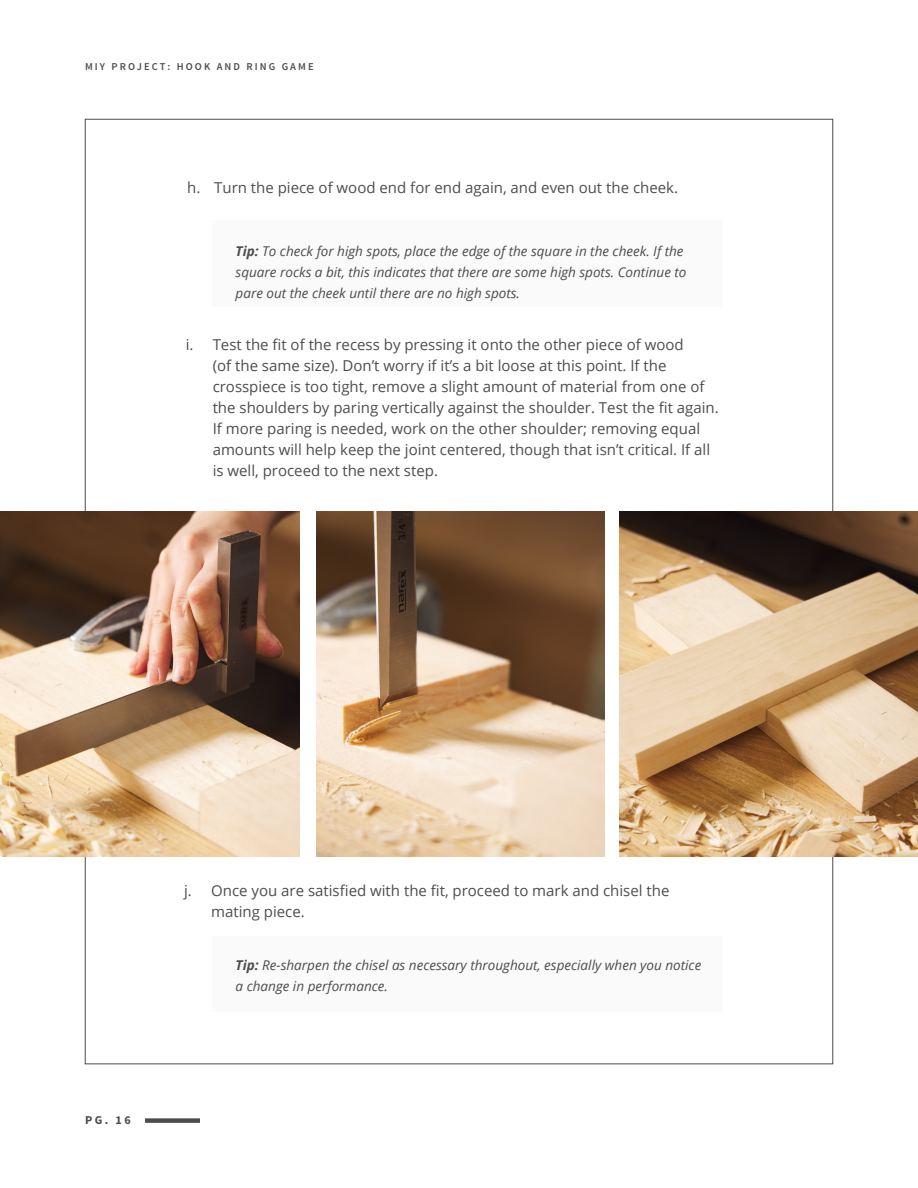
<style>
.page{position:relative;width:918px;height:1188px;background:#fff}
.page>*{position:absolute;margin:0;border:0;box-sizing:border-box;transform-origin:0 0}
.t1{font:15px/21px "Open Sans";color:#4d4c4f}
.Tips{font:italic 13.5px/21px "Open Sans";color:#4d4c4f}
.t2{font:700 12px "Source Sans Pro";color:#4d4c4f}
.t3{font:600 10.5px "Source Sans Pro";letter-spacing:.2em;color:#4d4c4f}
.s1{font-weight:700}
</style>
<div class="page">
<img style="left:0;top:512px;width:299px;height:345px">
<img style="left:316px;top:512px;width:288px;height:345px">
<img style="left:619px;top:512px;width:299px;height:345px">
<div style="left:213px;top:220px;width:510px;height:86px;background:#fafafa"></div>
<div style="left:213px;top:936px;width:510px;height:76px;background:#fafafa"></div>
<div style="left:145px;top:1118px;width:55px;height:5px;background:#4b4c4d"></div>
<p class="t3" style="left:85px;top:60px;width:230px">MIY PROJECT: HOOK AND RING GAME</p>
<p class="t1" style="left:187px;top:176px;width:492px">h. Turn the piece of wood end for end again, and even out the cheek.</p>
<p class="Tips" style="left:236px;top:240px;width:452px"><span class="s1">Tip:</span> To check for high spots, place the edge of the square in the cheek. If the square rocks a bit, this indicates that there are some high spots. Continue to pare out the cheek until there are no high spots.</p>
<p class="t1" style="left:213px;top:334px;width:508px;text-indent:-27px">i. Test the fit of the recess by pressing it onto the other piece of wood<br>(of the same size). Don’t worry if it’s a bit loose at this point. If the crosspiece is too tight, remove a slight amount of material from one of the shoulders by paring vertically against the shoulder. Test the fit again.<br>If more paring is needed, work on the other shoulder; removing equal amounts will help keep the joint centered, though that isn’t critical. If all is well, proceed to the next step.</p>
<p class="t2" style="left:85px;top:1113px;width:47px">PG. 16</p>
<p class="t1" style="left:211px;top:880px;width:460px;text-indent:-27px">j. Once you are satisfied with the fit, proceed to mark and chisel the mating piece.</p>
<p class="Tips" style="left:236px;top:954px;width:467px"><span class="s1">Tip:</span> Re-sharpen the chisel as necessary throughout, especially when you notice a change in performance.</p>
</div>
